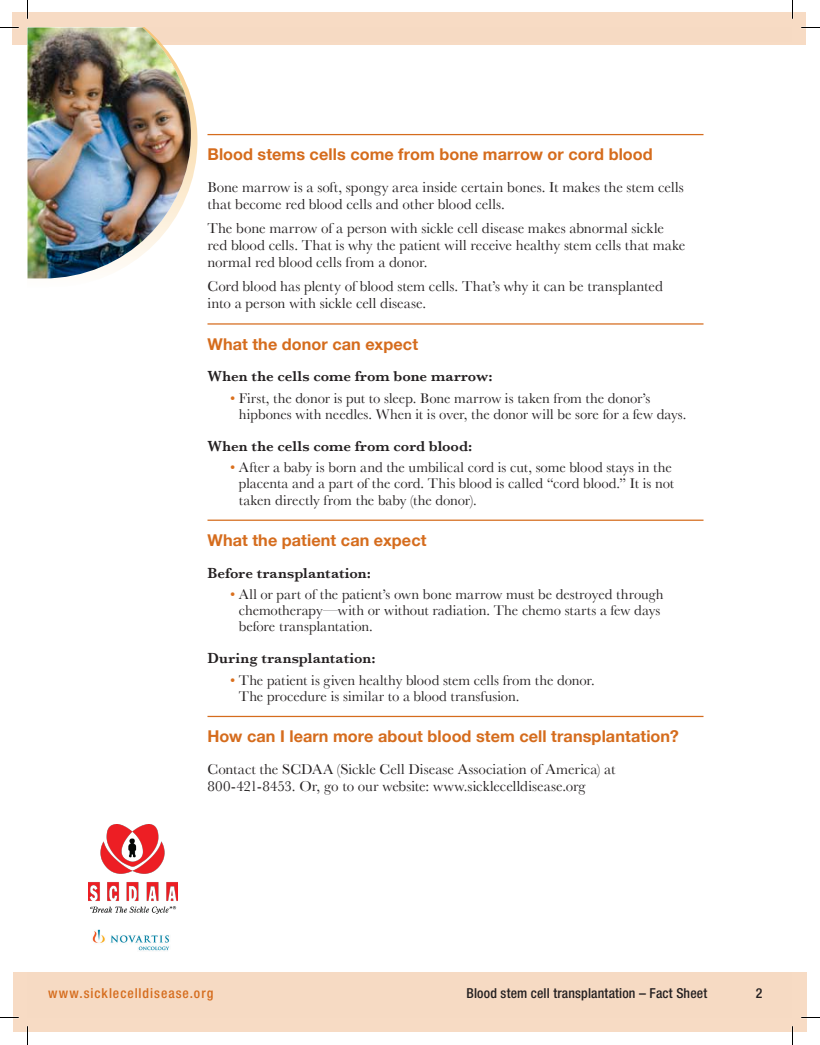
<style>
.page{position:relative;width:820px;height:1045px;background:#fff}
.page>*{position:absolute;margin:0;border:0;box-sizing:border-box;transform-origin:0 0}
.t1{font:700 16.25px "Helvetica Neue";letter-spacing:.005em;color:#d56c1d}
.t2{font:15px/16.9px "Baskerville";color:#231f20}
.t3{font:600 15px "Baskerville";letter-spacing:.005em;color:#231f20}
.t4{font:14.75px/16.2px "Baskerville";color:#231f20}
.t5{font:500 condensed 13.75px "Helvetica Neue";letter-spacing:.01em;color:#231f20}
.t6{font:500 condensed 13.75px "Helvetica Neue";letter-spacing:.07em;color:#d56c1d}
.s1{color:#da701e}
</style>
<div class="page">
<div style="left:12px;top:12px;width:794px;height:34px;background:#f7dbc4"></div>
<div style="left:13px;top:972px;width:794px;height:60px;background:#f7dbc4"></div>
<hr style="left:208px;top:134px;width:496px;height:1px;background:#d56c1d">
<hr style="left:208px;top:323px;width:496px;height:2px;background:#d56c1d">
<hr style="left:208px;top:520px;width:496px;height:1px;background:#d56c1d">
<hr style="left:208px;top:716px;width:496px;height:1px;background:#d56c1d">
<svg style="left:28px;top:45px;width:170px;height:234px"></svg>
<img style="left:28px;top:28px;width:163px;height:250px">
<img style="left:88px;top:825px;width:90px;height:88px">
<img style="left:92px;top:929px;width:78px;height:22px">
<svg style="left:0;top:27px;width:19px;height:1px"></svg>
<svg style="left:801px;top:27px;width:19px;height:1px"></svg>
<svg style="left:0;top:1017px;width:19px;height:1px"></svg>
<svg style="left:801px;top:1017px;width:19px;height:1px"></svg>
<svg style="left:27px;top:0;width:1px;height:19px"></svg>
<svg style="left:27px;top:1026px;width:1px;height:19px"></svg>
<svg style="left:792px;top:0;width:1px;height:19px"></svg>
<svg style="left:792px;top:1026px;width:1px;height:19px"></svg>
<p class="t1" style="left:208px;top:144px;width:447px">Blood stems cells come from bone marrow or cord blood</p>
<p class="t2" style="left:208px;top:179px;width:478px">Bone marrow is a soft, spongy area inside certain bones. It makes the stem cells that become red blood cells and other blood cells.</p>
<p class="t2" style="left:208px;top:220px;width:479px">The bone marrow of a person with sickle cell disease makes abnormal sickle red blood cells. That is why the patient will receive healthy stem cells that make normal red blood cells from a donor.</p>
<p class="t2" style="left:208px;top:278px;width:457px">Cord blood has plenty of blood stem cells. That’s why it can be transplanted into a person with sickle cell disease.</p>
<p class="t1" style="left:208px;top:334px;width:212px">What the donor can expect</p>
<p class="t3" style="left:208px;top:368px;width:287px">When the cells come from bone marrow:</p>
<p class="t4" style="left:239px;top:390px;width:449px;text-indent:-9px"><span class="s1">•</span> First, the donor is put to sleep. Bone marrow is taken from the donor’s hipbones with needles. When it is over, the donor will be sore for a few days.</p>
<p class="t3" style="left:208px;top:437px;width:266px">When the cells come from cord blood:</p>
<p class="t4" style="left:239px;top:459px;width:437px;text-indent:-9px"><span class="s1">•</span> After a baby is born and the umbilical cord is cut, some blood stays in the placenta and a part of the cord. This blood is called “cord blood.” It is not taken directly from the baby (the donor).</p>
<p class="t1" style="left:208px;top:530px;width:221px">What the patient can expect</p>
<p class="t3" style="left:208px;top:564px;width:165px">Before transplantation:</p>
<p class="t4" style="left:239px;top:586px;width:426px;text-indent:-9px"><span class="s1">•</span> All or part of the patient’s own bone marrow must be destroyed through chemotherapy—with or without radiation. The chemo starts a few days before transplantation.</p>
<p class="t3" style="left:208px;top:650px;width:170px">During transplantation:</p>
<p class="t4" style="left:239px;top:672px;width:357px;text-indent:-9px"><span class="s1">•</span> The patient is given healthy blood stem cells from the donor.<br>The procedure is similar to a blood transfusion.</p>
<p class="t1" style="left:208px;top:726px;width:473px">How can I learn more about blood stem cell transplantation?</p>
<p class="t2" style="left:208px;top:761px;width:410px">Contact the SCDAA (Sickle Cell Disease Association of America) at<br>800-421-8453. Or, go to our website: www.sicklecelldisease.org</p>
<p class="t6" style="left:48px;top:985px;width:167px">www.sicklecelldisease.org</p>
<p class="t5" style="left:467px;top:985px;width:242px">Blood stem cell transplantation – Fact Sheet</p>
<p class="t5" style="left:756px;top:985px;width:8px">2</p>
</div>
